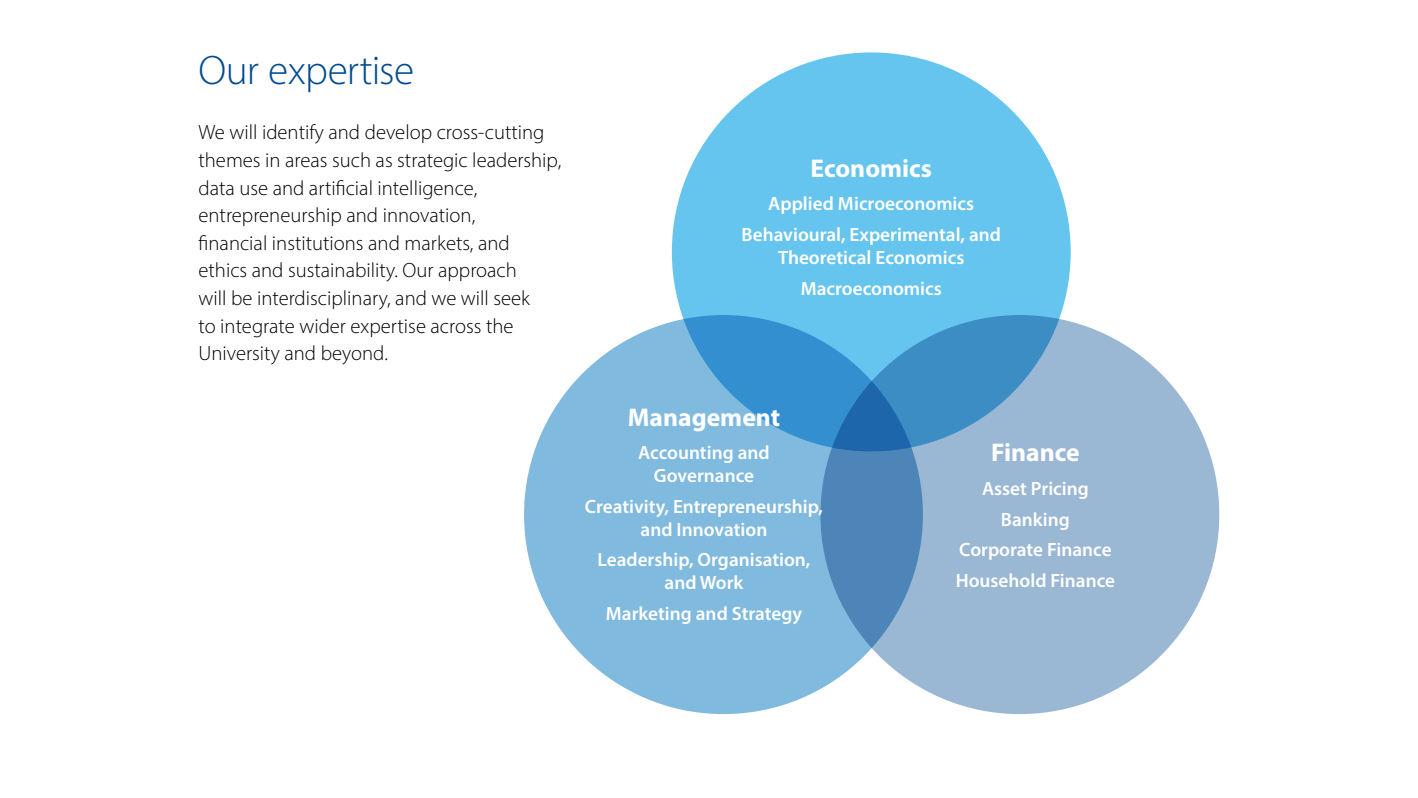
<style>
.page{position:relative;width:1418px;height:798px;background:#fff}
.page>*{position:absolute;margin:0;border:0;box-sizing:border-box;transform-origin:0 0}
.t1{font:300 41.38px "Myriad Pro";letter-spacing:-.015em;color:#004b93}
.t2{font:700 25.62px "Myriad Pro";color:#fff}
.t3{font:300 20.62px/27.5px "Myriad Pro";color:#000}
.t4{font:600 19.25px/30.8px "Myriad Pro";color:#fff;text-align:center}
</style>
<div class="page">
<div style="left:672px;top:52px;width:398px;height:399px;background:#66c5ee;border-radius:50%"></div>
<svg style="left:524px;top:315px;width:398px;height:398px;background:#76b4dd"></svg>
<svg style="left:820px;top:315px;width:399px;height:398px;background:#82aacd"></svg>
<h2 class="t1" style="left:198px;top:45px;width:217px">Our expertise</h2>
<p class="t3" style="left:198px;top:118px;width:364px">We will identify and develop cross-cutting themes in areas such as strategic leadership, data use and artificial intelligence, entrepreneurship and innovation,<br>financial institutions and markets, and ethics and sustainability. Our approach<br>will be interdisciplinary, and we will seek<br>to integrate wider expertise across the University and beyond.</p>
<p class="t2" style="left:810px;top:151px;width:123px">Economics</p>
<p class="t4" style="left:741px;top:188px;width:261px">Applied Microeconomics<br>Behavioural, Experimental, and</p>
<p class="t4" style="left:778px;top:241px;width:188px">Theoretical Economics<br>Macroeconomics</p>
<p class="t2" style="left:627px;top:400px;width:154px">Management</p>
<p class="t4" style="left:638px;top:440px;width:133px;line-height:22.9px">Accounting and<br>Governance</p>
<p class="t4" style="left:585px;top:494px;width:240px;line-height:22.9px">Creativity, Entrepreneurship, and Innovation</p>
<p class="t4" style="left:597px;top:547px;width:214px;line-height:22.9px">Leadership, Organisation, and Work</p>
<p class="t4" style="left:606px;top:597px;width:198px">Marketing and Strategy</p>
<p class="t2" style="left:991px;top:436px;width:90px">Finance</p>
<p class="t4" style="left:955px;top:472px;width:161px">Asset Pricing<br>Banking<br>Corporate Finance<br>Household Finance</p>
</div>
